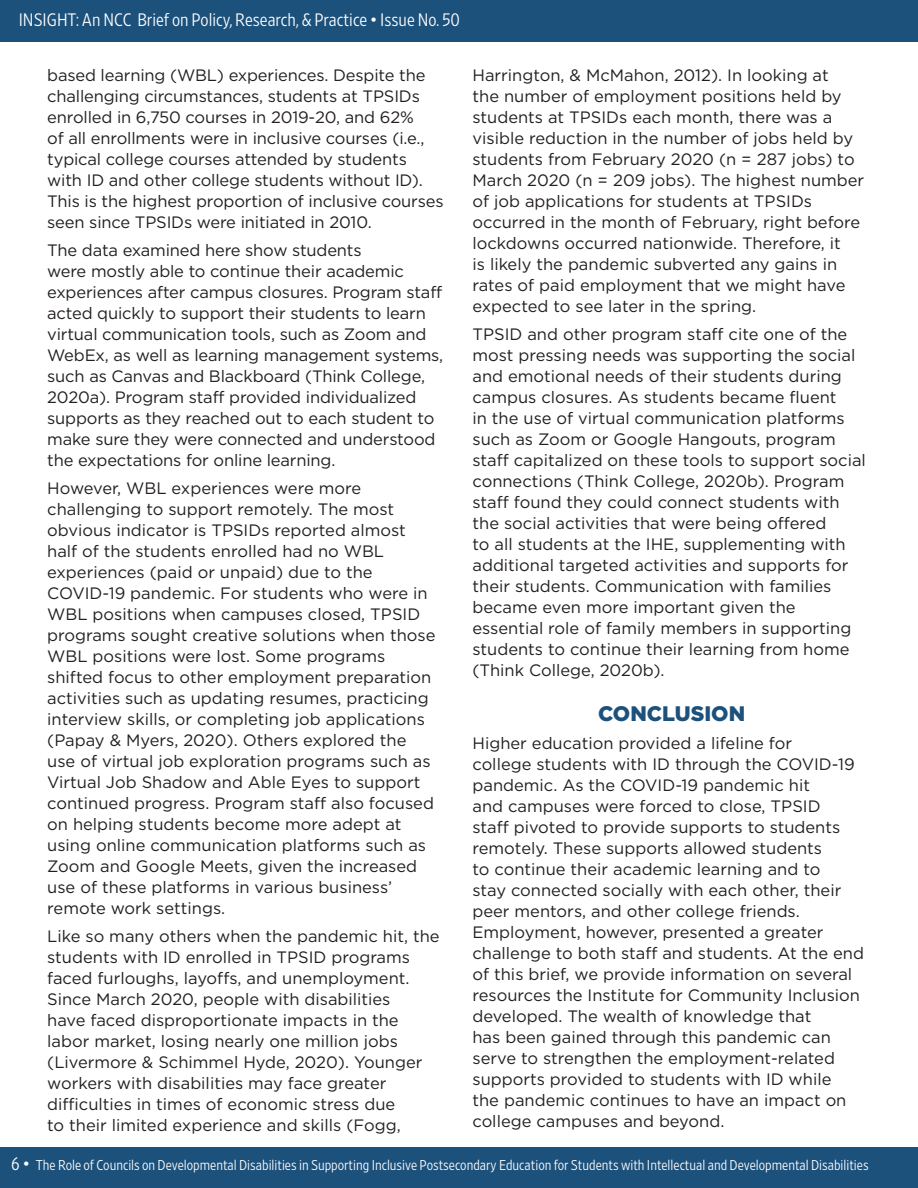
<style>
.page{position:relative;width:918px;height:1188px;background:#fff}
.page>*{position:absolute;margin:0;border:0;box-sizing:border-box;transform-origin:0 0}
.t1{font:900 21px "Gotham HTF";color:#1c517c}
.t2{font:300 18px "Retina Narrow";color:#fff}
.t3{font:16.5px/21px "Gotham HTF";color:#231f20}
.t4{font:300 14.25px "Retina Narrow";color:#fff}
.s1{font-size:18px}
</style>
<div class="page">
<div style="left:0;top:0;width:918px;height:41px;background:#1c517c"></div>
<div style="left:0;top:1147px;width:918px;height:41px;background:#1c517c"></div>
<p class="t2" style="left:19px;top:8px;width:443px">INSIGHT: An NCC Brief on Policy, Research, &amp; Practice • Issue No. 50</p>
<p class="t3" style="left:47px;top:65px;width:398px">based learning (WBL) experiences. Despite the challenging circumstances, students at TPSIDs enrolled in 6,750 courses in 2019-20, and 62%<br>of all enrollments were in inclusive courses (i.e., typical college courses attended by students with ID and other college students without ID).<br>This is the highest proportion of inclusive courses seen since TPSIDs were initiated in 2010.</p>
<p class="t3" style="left:47px;top:239px;width:398px">The data examined here show students<br>were mostly able to continue their academic experiences after campus closures. Program staff acted quickly to support their students to learn virtual communication tools, such as Zoom and WebEx, as well as learning management systems, such as Canvas and Blackboard (Think College, 2020a). Program staff provided individualized supports as they reached out to each student to make sure they were connected and understood the expectations for online learning.</p>
<p class="t3" style="left:47px;top:477px;width:390px">However, WBL experiences were more challenging to support remotely. The most obvious indicator is TPSIDs reported almost half of the students enrolled had no WBL experiences (paid or unpaid) due to the COVID-19 pandemic. For students who were in WBL positions when campuses closed, TPSID programs sought creative solutions when those WBL positions were lost. Some programs shifted focus to other employment preparation activities such as updating resumes, practicing interview skills, or completing job applications (Papay &amp; Myers, 2020). Others explored the use of virtual job exploration programs such as Virtual Job Shadow and Able Eyes to support continued progress. Program staff also focused on helping students become more adept at using online communication platforms such as Zoom and Google Meets, given the increased use of these platforms in various business’ remote work settings.</p>
<p class="t3" style="left:47px;top:925px;width:394px">Like so many others when the pandemic hit, the students with ID enrolled in TPSID programs faced furloughs, layoffs, and unemployment.<br>Since March 2020, people with disabilities<br>have faced disproportionate impacts in the labor market, losing nearly one million jobs (Livermore &amp; Schimmel Hyde, 2020). Younger workers with disabilities may face greater difficulties in times of economic stress due<br>to their limited experience and skills (Fogg,</p>
<p class="t3" style="left:473px;top:65px;width:393px">Harrington, &amp; McMahon, 2012). In looking at<br>the number of employment positions held by students at TPSIDs each month, there was a visible reduction in the number of jobs held by students from February 2020 (n = 287 jobs) to March 2020 (n = 209 jobs). The highest number of job applications for students at TPSIDs occurred in the month of February, right before lockdowns occurred nationwide. Therefore, it<br>is likely the pandemic subverted any gains in rates of paid employment that we might have expected to see later in the spring.</p>
<p class="t3" style="left:473px;top:324px;width:395px">TPSID and other program staff cite one of the most pressing needs was supporting the social and emotional needs of their students during campus closures. As students became fluent<br>in the use of virtual communication platforms such as Zoom or Google Hangouts, program staff capitalized on these tools to support social connections (Think College, 2020b). Program staff found they could connect students with the social activities that were being offered<br>to all students at the IHE, supplementing with additional targeted activities and supports for their students. Communication with families became even more important given the essential role of family members in supporting students to continue their learning from home (Think College, 2020b).</p>
<h2 class="t1" style="left:598px;top:702px;width:149px">CONCLUSION</h2>
<p class="t3" style="left:472px;top:733px;width:393px">Higher education provided a lifeline for<br>college students with ID through the COVID-19 pandemic. As the COVID-19 pandemic hit<br>and campuses were forced to close, TPSID<br>staff pivoted to provide supports to students remotely. These supports allowed students<br>to continue their academic learning and to<br>stay connected socially with each other, their peer mentors, and other college friends.<br>Employment, however, presented a greater challenge to both staff and students. At the end of this brief, we provide information on several resources the Institute for Community Inclusion developed. The wealth of knowledge that<br>has been gained through this pandemic can serve to strengthen the employment-related supports provided to students with ID while<br>the pandemic continues to have an impact on college campuses and beyond.</p>
<p class="t4" style="left:11px;top:1157px;width:859px"><span class="s1">6 •</span> The Role of Councils on Developmental Disabilities in Supporting Inclusive Postsecondary Education for Students with Intellectual and Developmental Disabilities</p>
</div>
